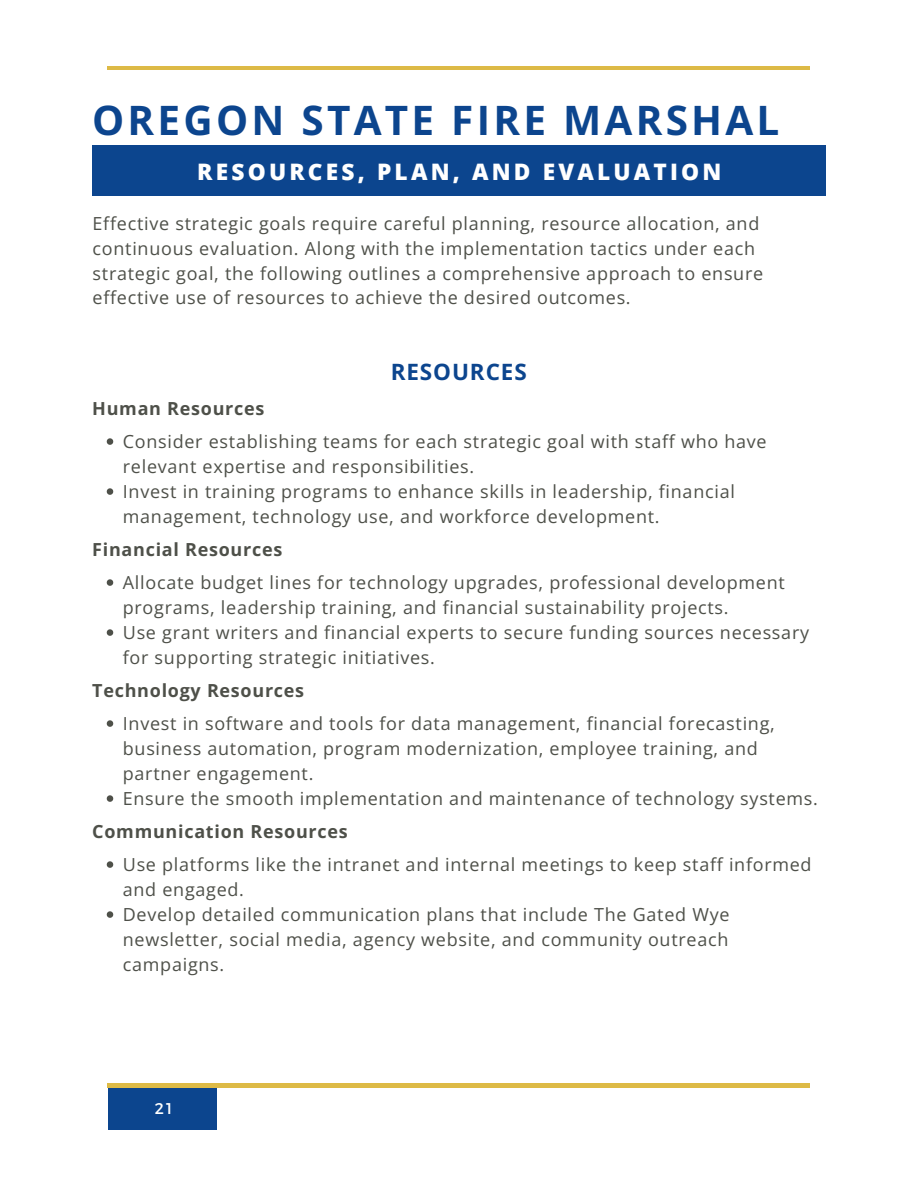
<style>
.page{position:relative;width:918px;height:1188px;background:#fff}
.page>*{position:absolute;margin:0;border:0;box-sizing:border-box;transform-origin:0 0}
.t1{font:700 40.5px "Open Sans";letter-spacing:.08em;color:#0c458e}
.t2{font:800 22.65px "Open Sans";letter-spacing:.14em;color:#fff}
.t3{font:700 22.5px "Open Sans";letter-spacing:.04em;color:#0c458e}
.t4{font:18px/25px "Open Sans";letter-spacing:.04em;color:#4e5049}
.t5{font:700 18px "Open Sans";letter-spacing:.04em;color:#4e5049}
.t6{font:15.6px "Montserrat";color:#fff}
</style>
<div class="page">
<hr style="left:107px;top:67px;width:703px;height:3px;background:#ddba46">
<div style="left:109px;top:1085px;width:108px;height:44px;background:#0c458e"></div>
<hr style="left:107px;top:1084px;width:703px;height:3px;background:#ddba46">
<svg style="left:107px;top:438px;width:6px;height:7px"></svg>
<svg style="left:107px;top:488px;width:6px;height:7px"></svg>
<svg style="left:107px;top:579px;width:6px;height:7px"></svg>
<svg style="left:107px;top:629px;width:6px;height:7px"></svg>
<svg style="left:107px;top:720px;width:6px;height:7px"></svg>
<svg style="left:107px;top:795px;width:6px;height:7px"></svg>
<svg style="left:107px;top:861px;width:6px;height:7px"></svg>
<svg style="left:107px;top:911px;width:6px;height:7px"></svg>
<div style="left:92px;top:146px;width:734px;height:50px;background:#0c458e"></div>
<p class="t1" style="left:92px;top:92px;width:689px">OREGON STATE FIRE MARSHAL</p>
<p class="t2" style="left:197px;top:155px;width:526px">RESOURCES, PLAN, AND EVALUATION</p>
<p class="t4" style="left:93px;top:211px;width:672px">Effective strategic goals require careful planning, resource allocation, and continuous evaluation. Along with the implementation tactics under each strategic goal, the following outlines a comprehensive approach to ensure effective use of resources to achieve the desired outcomes.</p>
<p class="t3" style="left:391px;top:356px;width:138px">RESOURCES</p>
<h1 class="t5" style="left:92px;top:396px;width:174px">Human Resources</h1>
<h2 class="t4" style="left:123px;top:428px;width:645px">Consider establishing teams for each strategic goal with staff who have relevant expertise and responsibilities.</h2>
<p class="t4" style="left:123px;top:478px;width:614px">Invest in training programs to enhance skills in leadership, financial management, technology use, and workforce development.</p>
<h2 class="t5" style="left:92px;top:537px;width:192px">Financial Resources</h2>
<h3 class="t4" style="left:123px;top:569px;width:664px">Allocate budget lines for technology upgrades, professional development programs, leadership training, and financial sustainability projects.</h3>
<p class="t4" style="left:123px;top:619px;width:688px">Use grant writers and financial experts to secure funding sources necessary for supporting strategic initiatives.</p>
<p class="t5" style="left:92px;top:678px;width:213px">Technology Resources</p>
<h3 class="t4" style="left:123px;top:710px;width:653px">Invest in software and tools for data management, financial forecasting, business automation, program modernization, employee training, and partner engagement.</h3>
<p class="t4" style="left:123px;top:785px;width:697px">Ensure the smooth implementation and maintenance of technology systems.</p>
<p class="t5" style="left:92px;top:819px;width:257px">Communication Resources</p>
<h3 class="t4" style="left:123px;top:851px;width:690px">Use platforms like the intranet and internal meetings to keep staff informed and engaged.</h3>
<p class="t4" style="left:123px;top:901px;width:608px;text-align:justify">Develop detailed communication plans that include The Gated Wye newsletter, social media, agency website, and community outreach campaigns.</p>
<h3 class="t6" style="left:155px;top:1099px;width:19px">21</h3>
</div>
